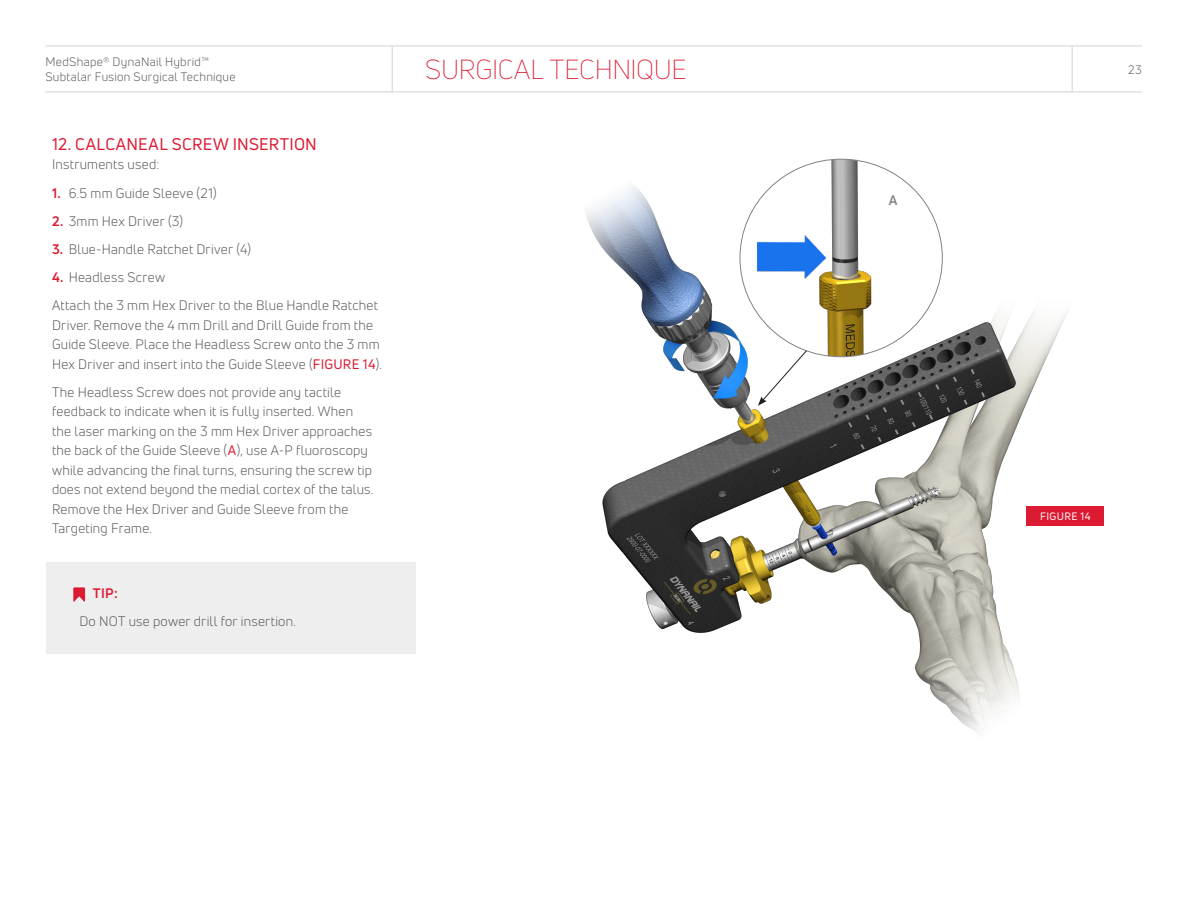
<style>
.page{position:relative;width:1188px;height:918px;background:#fff}
.page>*{position:absolute;margin:0;border:0;box-sizing:border-box;transform-origin:0 0}
.t1{font:300 27px "Uni Neue";letter-spacing:-.015em;color:#dc1a32}
.Heading{font:16.5px "Uni Neue";letter-spacing:.02em;color:#dc1a32}
.body-bullets{font:13.5px/19.5px "Uni Neue";letter-spacing:.015em;color:#57585a}
.BODY{font:13.5px "Uni Neue";letter-spacing:.02em;color:#57585a}
.BODY-2{font:700 13.5px "Uni Neue";color:#dc1a32}
.chart_info{font:700 13.5px "Uni Neue";color:#808285}
.t2{font:12px/14.4px "Uni Neue";letter-spacing:.025em;color:#57585a}
.inset_figure_text{font:10.5px "Uni Neue";letter-spacing:.045em;color:#fff}
.s1{font-weight:700;color:#dc1a32}
.s2{color:#dc1a32}
</style>
<div class="page">
<hr style="left:45px;top:92px;width:1097px;height:1px;background:#d1d2d4">
<hr style="left:45px;top:46px;width:1097px;height:1px;background:#d1d2d4">
<hr style="left:392px;top:46px;width:1px;height:46px;background:#d1d2d4">
<hr style="left:1072px;top:46px;width:1px;height:46px;background:#d1d2d4">
<img style="left:585px;top:158px;width:498px;height:575px">
<div style="left:1027px;top:507px;width:77px;height:19px;background:#dc1a32"></div>
<div style="left:46px;top:562px;width:369px;height:91px;background:#eeeeef"></div>
<svg style="left:73px;top:587px;width:12px;height:15px"></svg>
<img style="left:746px;top:159px;width:186px;height:198px">
<svg style="left:758px;top:350px;width:50px;height:56px"></svg>
<p class="t2" style="left:45px;top:55px;width:192px">MedShape® DynaNail Hybrid™<br>Subtalar Fusion Surgical Technique</p>
<p class="t1" style="left:425px;top:53px;width:263px">SURGICAL TECHNIQUE</p>
<p class="t2" style="left:1128px;top:62px;width:15px">23</p>
<p class="Heading" style="left:52px;top:134px;width:266px">12. CALCANEAL SCREW INSERTION</p>
<p class="BODY" style="left:52px;top:156px;width:109px">Instruments used:</p>
<p class="body-bullets" style="left:52px;top:183px;width:166px"><span class="s1">1.</span> 6.5 mm Guide Sleeve (21)</p>
<p class="body-bullets" style="left:52px;top:211px;width:133px"><span class="s1">2.</span> 3mm Hex Driver (3)</p>
<p class="body-bullets" style="left:52px;top:239px;width:200px"><span class="s1">3.</span> Blue-Handle Ratchet Driver (4)</p>
<p class="body-bullets" style="left:52px;top:267px;width:115px"><span class="s1">4.</span> Headless Screw</p>
<p class="body-bullets" style="left:52px;top:295px;width:330px">Attach the 3 mm Hex Driver to the Blue Handle Ratchet Driver. Remove the 4 mm Drill and Drill Guide from the Guide Sleeve. Place the Headless Screw onto the 3 mm Hex Driver and insert into the Guide Sleeve (<span class="s2">FIGURE 14</span>).</p>
<p class="body-bullets" style="left:52px;top:382px;width:322px">The Headless Screw does not provide any tactile feedback to indicate when it is fully inserted. When the laser marking on the 3 mm Hex Driver approaches the back of the Guide Sleeve (<span class="s2">A</span>), use A-P fluoroscopy while advancing the final turns, ensuring the screw tip does not extend beyond the medial cortex of the talus.<br>Remove the Hex Driver and Guide Sleeve from the Targeting Frame.</p>
<p class="BODY-2" style="left:93px;top:584px;width:26px">TIP:</p>
<p class="BODY" style="left:79px;top:613px;width:217px">Do NOT use power drill for insertion.</p>
<p class="chart_info" style="left:889px;top:191px;width:10px">A</p>
<p class="inset_figure_text" style="left:1040px;top:510px;width:52px">FIGURE 14</p>
</div>
